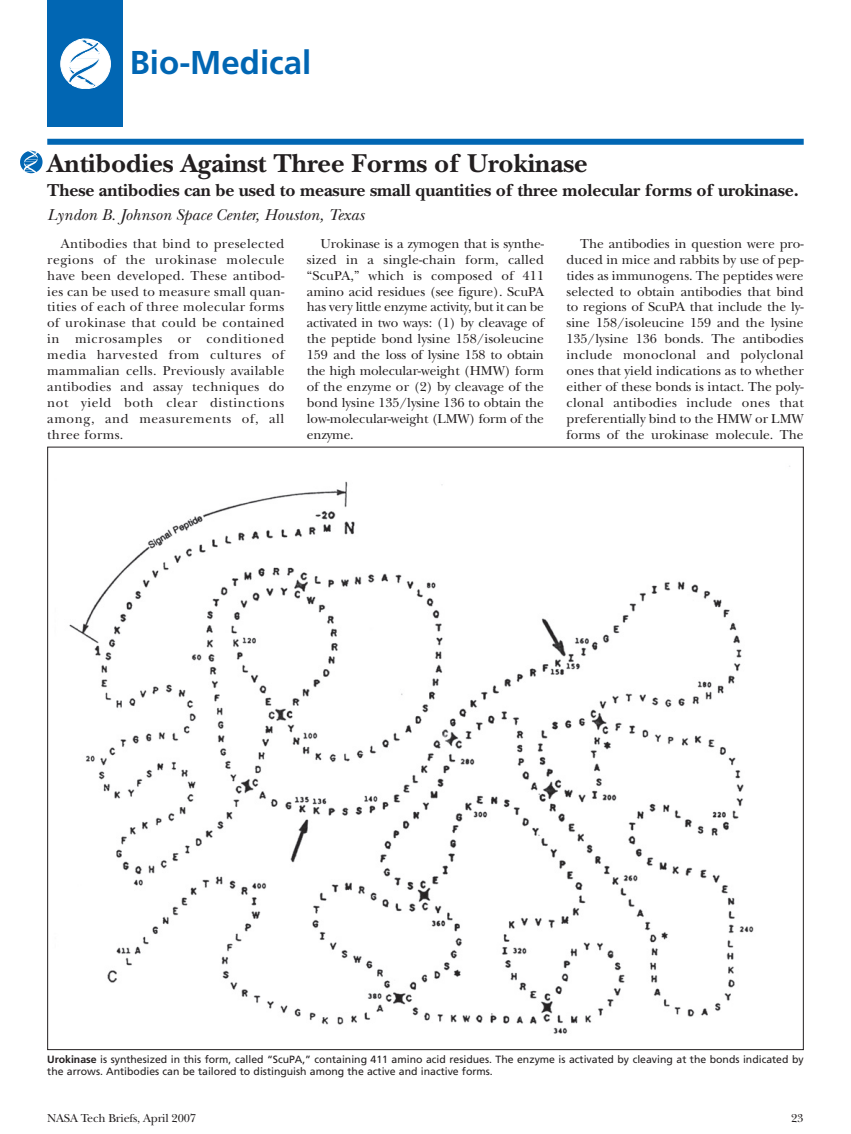
<style>
.page{position:relative;width:851px;height:1134px;background:#fff}
.page>*{position:absolute;margin:0;border:0;box-sizing:border-box;transform-origin:0 0}
.t1{font:700 33px "Frutiger";color:#0166b3}
.t2{font:700 27px "New Baskerville";color:#231f20}
.t3{font:700 18px "New Baskerville";letter-spacing:-.005em;color:#231f20}
.t4{font:italic 16.5px "New Baskerville";color:#231f20}
.t5{font:13.5px/15.9px "New Baskerville";color:#231f20;text-align:justify}
.t6{font:12px "New Baskerville";letter-spacing:-.015em;color:#231f20}
.t7{font:10.5px/12px "Frutiger";color:#231f20}
.s1{font-weight:700}
</style>
<div class="page">
<svg style="left:20px;top:151px;width:23px;height:22px"></svg>
<svg style="left:23px;top:151px;width:16px;height:22px"></svg>
<div style="left:47px;top:0;width:75px;height:126px;background:#0166b3"></div>
<div style="left:61px;top:39px;width:49px;height:50px;background:#fff;border-radius:50%"></div>
<div style="left:61px;top:39px;width:50px;height:50px;border:1px solid #fff;border-radius:50%"></div>
<svg style="left:66px;top:39px;width:36px;height:49px"></svg>
<div style="left:47px;top:139px;width:756px;height:6px;background:#0166b3"></div>
<img style="left:69px;top:466px;width:721px;height:568px">
<h1 class="t1" style="left:130px;top:50px;width:183px">Bio-Medical</h1>
<h2 class="t2" style="left:47px;top:154px;width:542px">Antibodies Against Three Forms of Urokinase</h2>
<h3 class="t3" style="left:47px;top:184px;width:753px">These antibodies can be used to measure small quantities of three molecular forms of urokinase.</h3>
<p class="t4" style="left:47px;top:209px;width:318px">Lyndon B. Johnson Space Center, Houston, Texas</p>
<p class="t5" style="left:47px;top:237px;width:239px;text-indent:14px">Antibodies that bind to preselected regions of the urokinase molecule have been developed. These antibod&shy;ies can be used to measure small quan&shy;tities of each of three molecular forms of urokinase that could be contained in microsamples or conditioned media harvested from cultures of mammalian cells. Previously available antibodies and assay techniques do not yield both clear distinctions among, and measurements of, all three forms.</p>
<p class="t5" style="left:307px;top:237px;width:239px;text-indent:14px">Urokinase is a zymogen that is synthe&shy;sized in a single-chain form, called “ScuPA,” which is composed of 411 amino acid residues (see figure). ScuPA has very little enzyme activity, but it can be activated in two ways: (1) by cleavage of the peptide bond lysine 158/isoleucine 159 and the loss of lysine 158 to obtain the high molecular-weight (HMW) form of the enzyme or (2) by cleavage of the bond lysine 135/lysine 136 to obtain the low-molecular-weight (LMW) form of the enzyme.</p>
<p class="t5" style="left:566px;top:237px;width:239px;text-indent:14px">The antibodies in question were pro&shy;duced in mice and rabbits by use of pep&shy;tides as immunogens. The peptides were selected to obtain antibodies that bind to regions of ScuPA that include the ly&shy;sine 158/isoleucine 159 and the lysine 135/lysine 136 bonds. The antibodies include monoclonal and polyclonal ones that yield indications as to whether either of these bonds is intact. The poly&shy;clonal antibodies include ones that preferentially bind to the HMW or LMW forms of the urokinase molecule. The</p>
<p class="t7" style="left:47px;top:1055px;width:758px"><span class="s1">Urokinase</span> is synthesized in this form, called “ScuPA,” containing 411 amino acid residues. The enzyme is activated by cleaving at the bonds indicated by the arrows. Antibodies can be tailored to distinguish among the active and inactive forms.</p>
<p class="t6" style="left:47px;top:1114px;width:150px">NASA Tech Briefs, April 2007</p>
<p class="t6" style="left:791px;top:1114px;width:14px">23</p>
</div>
